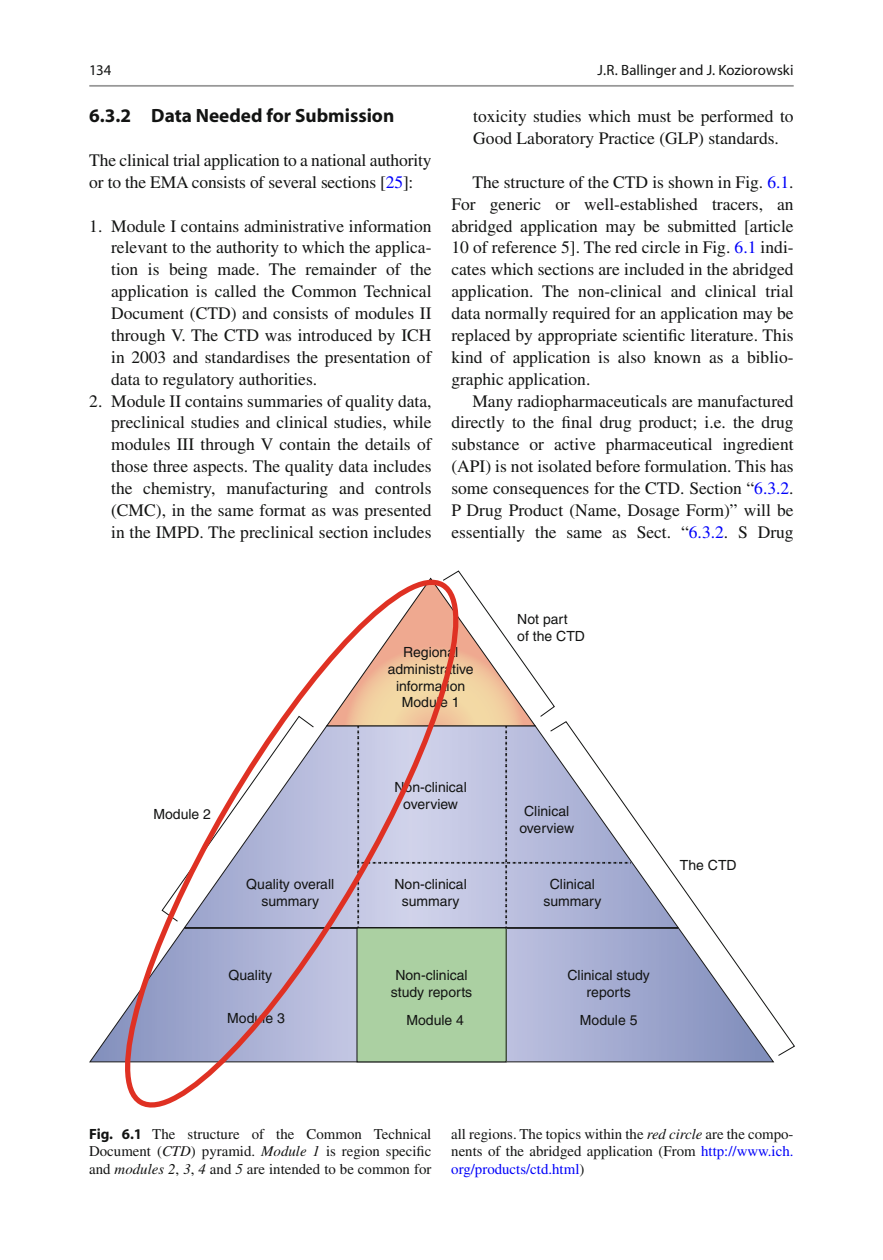
<style>
.page{position:relative;width:883px;height:1260px;background:#fff}
.page>*{position:absolute;margin:0;border:0;box-sizing:border-box;transform-origin:0 0}
.t1{font:700 19.25px "Xcjvjt Myriad";color:#131413}
.t2{font:17.5px/21.9px "Hlvlsh Times";color:#131413;text-align:justify}
.t3{font:14.88px/17.5px "Hlvlsh Times";color:#131413;text-align:justify}
.t4{font:14.88px "Gvwmgt Myriad";letter-spacing:.005em;color:#131413}
.t5{font:14px/16.8px "Bhyxpg Helvetica";color:#131413;text-align:center}
.s1{color:#0000fa}
.s2{font-family:"Xcjvjt Myriad";font-weight:700}
.s3{font-family:"Gnxjtq Times";font-style:italic}
</style>
<div class="page">
<svg style="left:89px;top:813px;width:686px;height:250px"></svg>
<hr style="left:184px;top:927px;width:494px;height:2px;background:#131413">
<svg style="left:478px;top:598px;width:153px;height:330px"></svg>
<div style="left:357px;top:928px;width:149px;height:134px;background:#abd0a2"></div>
<svg style="left:105px;top:570px;width:373px;height:538px"></svg>
<hr style="left:89px;top:85px;width:705px;height:2px;background:#989898">
<p class="t4" style="left:89px;top:64px;width:24px">134</p>
<p class="t1" style="left:89px;top:109px;width:307px">6.3.2 Data Needed for Submission</p>
<p class="t2" style="left:89px;top:151px;width:344px">The clinical trial application to a national authority or to the EMA consists of several sections [ <span class="s1">25</span> ]:</p>
<p class="t2" style="left:111px;top:216px;width:322px;text-indent:-22px">1. Module I contains administrative information relevant to the authority to which the applica&shy;tion is being made. The remainder of the application is called the Common Technical Document (CTD) and consists of modules II through V. The CTD was introduced by ICH in 2003 and standardises the presentation of data to regulatory authorities.</p>
<p class="t2" style="left:111px;top:391px;width:322px;text-indent:-22px">2. Module II contains summaries of quality data, preclinical studies and clinical studies, while modules III through V contain the details of those three aspects. The quality data includes the chemistry, manufacturing and controls (CMC), in the same format as was presented in the IMPD. The preclinical section includes</p>
<p class="t4" style="left:598px;top:64px;width:198px">J.R. Ballinger and J. Koziorowski</p>
<p class="t2" style="left:473px;top:107px;width:322px">toxicity studies which must be performed to<br>Good Laboratory Practice (GLP) standards.</p>
<p class="t2" style="left:451px;top:173px;width:344px;text-indent:21px">The structure of the CTD is shown in Fig. <span class="s1">6.1</span> .<br>For generic or well-established tracers, an abridged application may be submitted [article 10 of reference 5]. The red circle in Fig. <span class="s1">6.1</span> indi&shy;cates which sections are included in the abridged application. The non-clinical and clinical trial data normally required for an application may be replaced by appropriate scientific literature. This kind of application is also known as a biblio&shy;graphic application.</p>
<p class="t2" style="left:451px;top:391px;width:344px;text-indent:21px">Many radiopharmaceuticals are manufactured directly to the final drug product; i.e. the drug substance or active pharmaceutical ingredient (API) is not isolated before formulation. This has some consequences for the CTD. Section “ <span class="s1">6.3.2</span> .<br>P Drug Product (Name, Dosage Form)” will be essentially the same as Sect. “ <span class="s1">6.3.2</span> . S Drug</p>
<p class="t5" style="left:517px;top:612px;width:69px;text-align:left">Not part<br>of the CTD</p>
<p class="t5" style="left:388px;top:645px;width:87px">Regional administrative information<br>Module 1</p>
<p class="t5" style="left:154px;top:807px;width:59px">Module 2</p>
<p class="t5" style="left:246px;top:877px;width:89px">Quality overall summary</p>
<p class="t5" style="left:395px;top:780px;width:74px">Non-clinical overview</p>
<p class="t5" style="left:395px;top:877px;width:74px">Non-clinical summary</p>
<p class="t5" style="left:519px;top:804px;width:56px">Clinical overview</p>
<p class="t5" style="left:543px;top:877px;width:59px">Clinical summary</p>
<p class="t5" style="left:229px;top:968px;width:45px">Quality</p>
<p class="t5" style="left:227px;top:1011px;width:59px">Module 3</p>
<p class="t5" style="left:406px;top:1013px;width:59px">Module 4</p>
<p class="t5" style="left:580px;top:1013px;width:59px">Module 5</p>
<p class="t5" style="left:567px;top:968px;width:84px">Clinical study reports</p>
<p class="t5" style="left:391px;top:968px;width:83px">Non-clinical study reports</p>
<p class="t5" style="left:680px;top:858px;width:58px">The CTD</p>
<p class="t3" style="left:89px;top:1127px;width:344px"><span class="s2">Fig. 6.1</span> The structure of the Common Technical Document ( <span class="s3">CTD</span> ) pyramid. <span class="s3">Module 1</span> is region specific and <span class="s3">modules 2</span> , <span class="s3">3</span> , <span class="s3">4</span> and <span class="s3">5</span> are intended to be common for</p>
<p class="t3" style="left:451px;top:1127px;width:344px">all regions. The topics within the <span class="s3">red circle</span> are the compo&shy;nents of the abridged application (From <span class="s1">http://www.ich. org/products/ctd.html</span>)</p>
</div>
